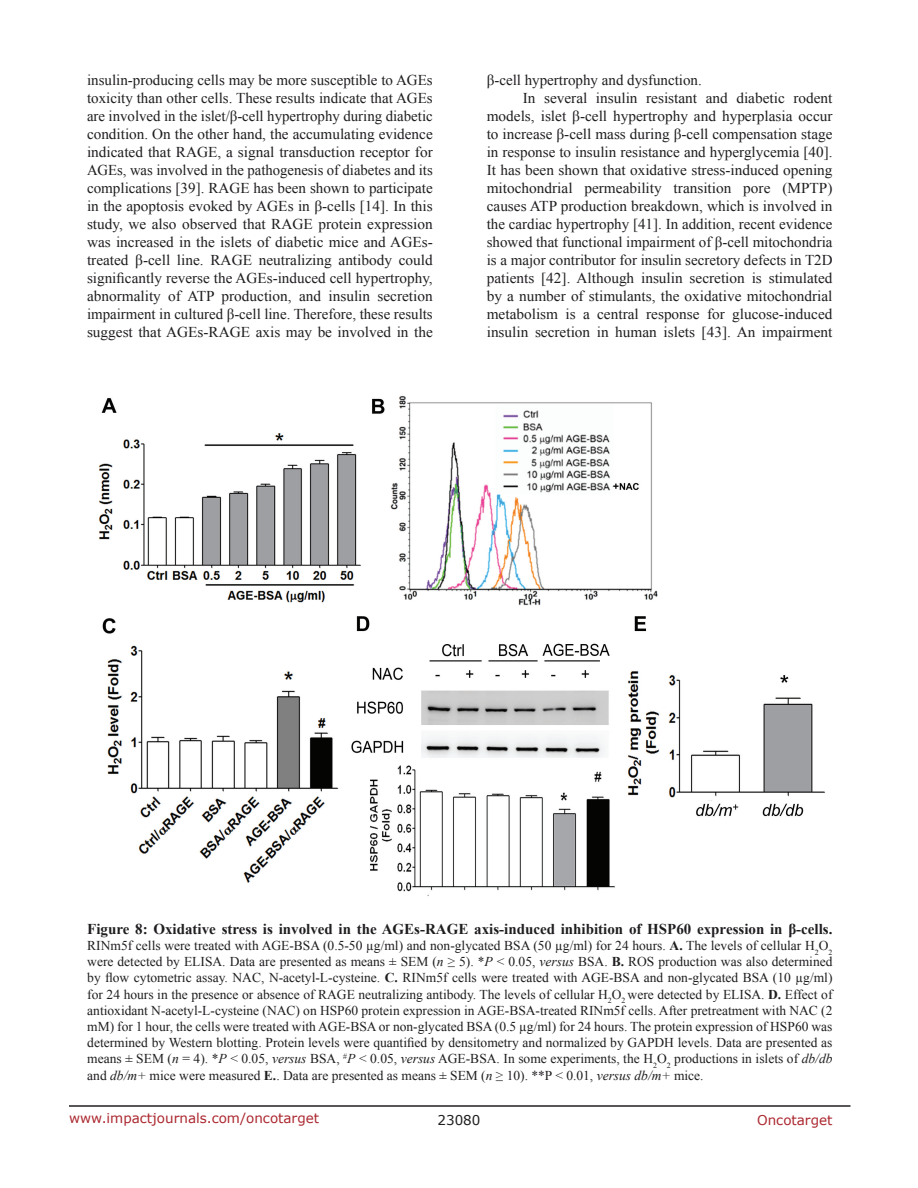
<style>
.page{position:relative;width:918px;height:1188px;background:#fff}
.page>*{position:absolute;margin:0;border:0;box-sizing:border-box;transform-origin:0 0}
.t1{font:15px/18px "Times New Roman";color:#201d20;text-align:justify}
.t2{font:700 15px "Times New Roman";color:#201d20}
.t3{font:13.5px/16.2px "Times New Roman";color:#201d20;text-align:justify}
.t4{font:13.5px "Verdana";color:#ac2830}
.t5{font:13.5px "Verdana";color:#201d20}
.s1{color:#231f20}
.s2{font-weight:700}
.s3{font-style:italic}
</style>
<div class="page">
<hr style="left:69px;top:1105px;width:781px;height:2px;background:#231f20">
<img style="left:99px;top:396px;width:726px;height:500px">
<p class="t1" style="left:87px;top:71px;width:347px">insulin-producing cells may be more susceptible to AGEs toxicity than other cells. These results indicate that AGEs are involved in the islet/β-cell hypertrophy during diabetic condition. On the other hand, the accumulating evidence indicated that RAGE, a signal transduction receptor for AGEs, was involved in the pathogenesis of diabetes and its complications [39]. RAGE has been shown to participate in the apoptosis evoked by AGEs in β-cells [14]. In this study, we also observed that RAGE protein expression was increased in the islets of diabetic mice and AGEs&shy;treated β-cell line. RAGE neutralizing antibody could significantly reverse the AGEs-induced cell hypertrophy, abnormality of ATP production, and insulin secretion impairment in cultured β-cell line. Therefore, these results suggest that AGEs-RAGE axis may be involved in the</p>
<p class="t1" style="left:487px;top:71px;width:217px">β-cell hypertrophy and dysfunction.</p>
<p class="t1" style="left:523px;top:89px;width:311px">In several insulin resistant and diabetic rodent</p>
<p class="t1" style="left:487px;top:107px;width:347px">models, islet β-cell hypertrophy and hyperplasia occur</p>
<p class="t1" style="left:487px;top:125px;width:347px">to increase β-cell mass during β-cell compensation stage</p>
<p class="t1" style="left:487px;top:143px;width:347px">in response to insulin resistance and hyperglycemia [40].</p>
<p class="t1" style="left:487px;top:161px;width:347px"><span class="s1">It has been</span> shown that oxidative stress-induced opening</p>
<p class="t1" style="left:487px;top:179px;width:347px">mitochondrial permeability transition pore (MPTP)</p>
<p class="t1" style="left:487px;top:197px;width:347px">causes ATP production breakdown, which is involved in</p>
<p class="t1" style="left:487px;top:215px;width:347px">the cardiac hypertrophy [41]. In addition, recent evidence</p>
<p class="t1" style="left:487px;top:233px;width:347px">showed that functional impairment of β-cell mitochondria</p>
<p class="t1" style="left:487px;top:251px;width:347px">is a major contributor for insulin secretory defects in T2D</p>
<p class="t1" style="left:487px;top:269px;width:347px">patients [42]. Although insulin secretion is stimulated</p>
<p class="t1" style="left:487px;top:287px;width:347px">by a number of stimulants, the oxidative mitochondrial</p>
<p class="t1" style="left:487px;top:305px;width:347px">metabolism is a central response for glucose-induced</p>
<p class="t1" style="left:487px;top:323px;width:347px">insulin secretion in human islets [43]. An impairment</p>
<p class="t2" style="left:87px;top:918px;width:747px">Figure 8: Oxidative stress is involved in the AGEs-RAGE axis-induced inhibition of HSP60 expression in β-cells.</p>
<p class="t3" style="left:87px;top:937px;width:747px">RINm5f cells were treated with AGE-BSA (0.5-50 µg/ml) and non-glycated BSA (50 µg/ml) for 24 hours. <span class="s2">A.</span> The levels of cellular H<sub>2</sub>O<sub>2 </sub>were detected by ELISA. Data are presented as means ± SEM (<span class="s3">n</span> ≥ 5). *<span class="s3">P</span> &lt; 0.05, <span class="s3">versus</span> BSA. <span class="s2">B.</span> ROS production was also determined by flow cytometric assay. NAC, N-acetyl-L-cysteine. <span class="s2">C.</span> RINm5f cells were treated with AGE-BSA and non-glycated BSA (10 µg/ml) for 24 hours in the presence or absence of RAGE neutralizing antibody. The levels of cellular H<sub>2</sub>O<sub>2</sub> were detected by ELISA. <span class="s2">D.</span> Effect of antioxidant N-acetyl-L-cysteine (NAC) on HSP60 protein expression in AGE-BSA-treated RINm5f cells. After pretreatment with NAC (2 mM) for 1 hour, the cells were treated with AGE-BSA or non-glycated BSA (0.5 µg/ml) for 24 hours. The protein expression of HSP60 was determined by Western blotting. Protein levels were quantified by densitometry and normalized by GAPDH levels. Data are presented as means ± SEM (<span class="s3">n</span> = 4). *<span class="s3">P</span> &lt; 0.05, <span class="s3">versus</span> BSA, <sup>#</sup><span class="s3">P</span> &lt; 0.05, <span class="s3">versus</span> AGE-BSA. In some experiments, the H<sub>2</sub>O<sub>2</sub> productions in islets of <span class="s3">db/db </span>and <span class="s3">db/m+</span> mice were measured <span class="s2">E.</span>. Data are presented as means ± SEM (<span class="s3">n</span> ≥ 10). **P &lt; 0.01, <span class="s3">versus db/m+</span> mice.</p>
<p class="t4" style="left:69px;top:1109px;width:252px">www.impactjournals.com/oncotarget</p>
<p class="t5" style="left:438px;top:1111px;width:44px">23080</p>
<p class="t4" style="left:757px;top:1111px;width:77px">Oncotarget</p>
</div>
